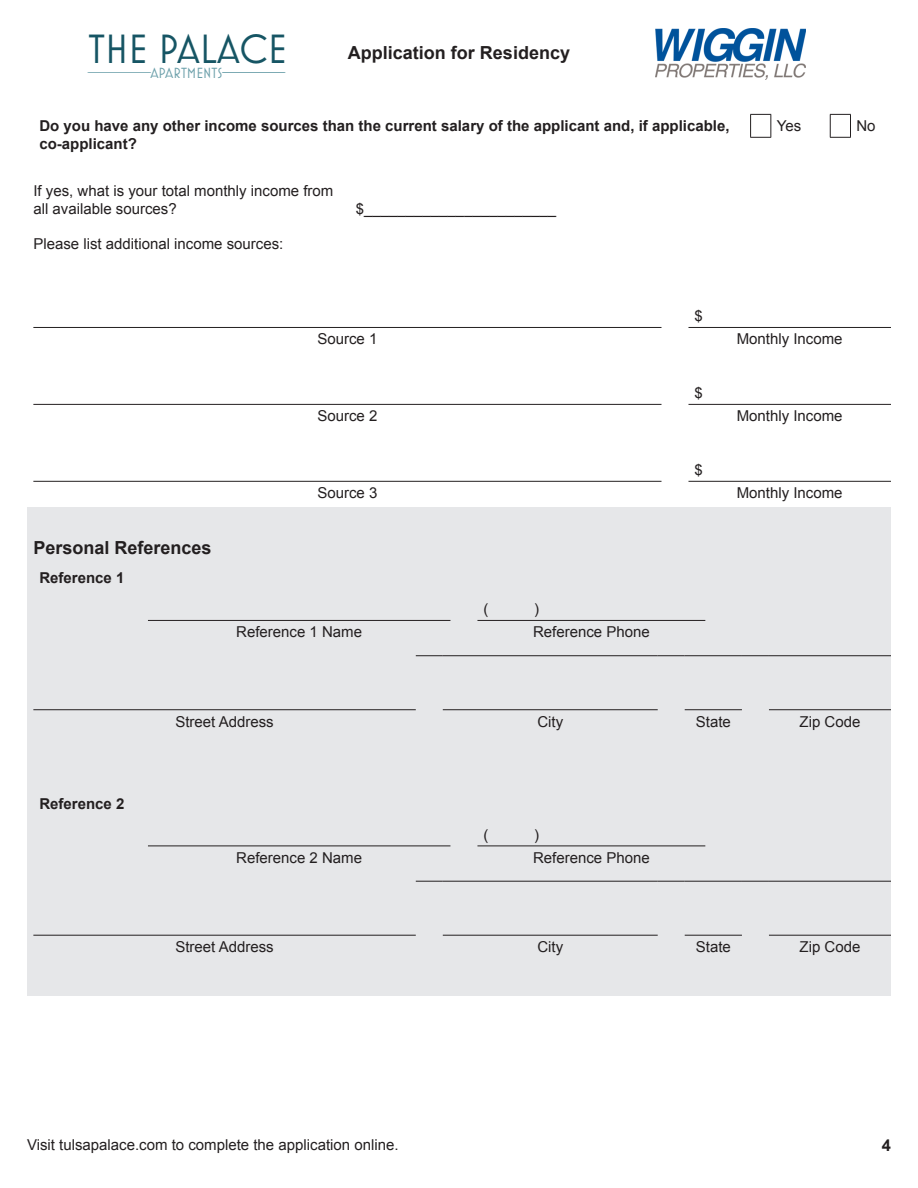
<style>
.page{position:relative;width:918px;height:1188px;background:#fff}
.page>*{position:absolute;margin:0;border:0;box-sizing:border-box;transform-origin:0 0}
.t1{font:41.55px "Mostra Nuova";color:#165564}
.t2{font:700 18px "Arial";color:#231f20}
.t3{font:700 16.5px "Arial";color:#231f20}
.t4{font:15px/18px "Arial";color:#231f20}
.t5{font:700 15px/18px "Arial";color:#231f20}
.t6{font:15px "Mostra Nuova";color:#6ca0aa}
</style>
<div class="page">
<svg style="left:87px;top:72px;width:64px;height:1px"></svg>
<svg style="left:222px;top:72px;width:64px;height:1px"></svg>
<img style="left:655px;top:29px;width:150px;height:51px">
<div style="left:27px;top:508px;width:864px;height:488px;background:#e6e7e9"></div>
<svg style="left:750px;top:114px;width:21px;height:24px"></svg>
<svg style="left:830px;top:114px;width:21px;height:24px"></svg>
<hr style="left:33px;top:327px;width:629px;height:1px;background:#231f20">
<hr style="left:688px;top:327px;width:203px;height:1px;background:#231f20">
<hr style="left:33px;top:404px;width:629px;height:1px;background:#231f20">
<hr style="left:688px;top:404px;width:203px;height:1px;background:#231f20">
<hr style="left:33px;top:481px;width:629px;height:1px;background:#231f20">
<hr style="left:688px;top:481px;width:203px;height:1px;background:#231f20">
<hr style="left:148px;top:620px;width:302px;height:1px;background:#231f20">
<hr style="left:477px;top:620px;width:228px;height:1px;background:#231f20">
<hr style="left:33px;top:709px;width:383px;height:1px;background:#231f20">
<hr style="left:443px;top:709px;width:215px;height:1px;background:#231f20">
<hr style="left:685px;top:709px;width:57px;height:1px;background:#231f20">
<hr style="left:769px;top:709px;width:122px;height:1px;background:#231f20">
<svg style="left:416px;top:655px;width:27px;height:1px"></svg>
<hr style="left:443px;top:655px;width:215px;height:1px;background:#231f20">
<svg style="left:658px;top:655px;width:27px;height:1px"></svg>
<hr style="left:685px;top:655px;width:57px;height:1px;background:#231f20">
<svg style="left:742px;top:655px;width:27px;height:1px"></svg>
<hr style="left:769px;top:655px;width:122px;height:1px;background:#231f20">
<hr style="left:148px;top:846px;width:302px;height:1px;background:#231f20">
<hr style="left:477px;top:846px;width:228px;height:1px;background:#231f20">
<hr style="left:33px;top:935px;width:383px;height:1px;background:#231f20">
<hr style="left:443px;top:935px;width:215px;height:1px;background:#231f20">
<hr style="left:685px;top:935px;width:57px;height:1px;background:#231f20">
<hr style="left:769px;top:935px;width:122px;height:1px;background:#231f20">
<svg style="left:416px;top:881px;width:27px;height:1px"></svg>
<hr style="left:443px;top:881px;width:215px;height:1px;background:#231f20">
<svg style="left:658px;top:881px;width:27px;height:1px"></svg>
<hr style="left:685px;top:881px;width:57px;height:1px;background:#231f20">
<svg style="left:742px;top:881px;width:27px;height:1px"></svg>
<hr style="left:769px;top:881px;width:122px;height:1px;background:#231f20">
<h1 class="t1" style="left:89px;top:25px;width:200px">THE PALACE</h1>
<p class="t6" style="left:150px;top:64px;width:74px">APARTMENTS</p>
<p class="t2" style="left:348px;top:40px;width:224px">Application for Residency</p>
<p class="t5" style="left:39px;top:117px;width:692px">Do you have any other income sources than the current salary of the applicant and, if applicable, co-applicant?</p>
<p class="t4" style="left:777px;top:117px;width:26px">Yes</p>
<p class="t4" style="left:856px;top:117px;width:21px">No</p>
<p class="t4" style="left:33px;top:182px;width:302px">If yes, what is your total monthly income from all available sources?</p>
<p class="t4" style="left:356px;top:200px;width:202px">$_______________________</p>
<p class="t4" style="left:33px;top:235px;width:252px">Please list additional income sources:</p>
<p class="t2" style="left:33px;top:536px;width:180px">Personal References</p>
<p class="t5" style="left:39px;top:570px;width:87px">Reference 1</p>
<p class="t4" style="left:694px;top:307px;width:10px">$</p>
<p class="t4" style="left:317px;top:330px;width:62px">Source 1</p>
<p class="t4" style="left:737px;top:330px;width:107px">Monthly Income</p>
<p class="t4" style="left:694px;top:384px;width:10px">$</p>
<p class="t4" style="left:317px;top:407px;width:62px">Source 2</p>
<p class="t4" style="left:737px;top:407px;width:107px">Monthly Income</p>
<p class="t4" style="left:694px;top:461px;width:10px">$</p>
<p class="t4" style="left:317px;top:484px;width:62px">Source 3</p>
<p class="t4" style="left:737px;top:484px;width:107px">Monthly Income</p>
<p class="t4" style="left:483px;top:600px;width:6px">(</p>
<p class="t4" style="left:534px;top:600px;width:6px">)</p>
<p class="t4" style="left:236px;top:623px;width:127px">Reference 1 Name</p>
<p class="t4" style="left:533px;top:623px;width:118px">Reference Phone</p>
<p class="t5" style="left:39px;top:795px;width:87px">Reference 2</p>
<p class="t4" style="left:175px;top:713px;width:100px">Street Address</p>
<p class="t4" style="left:537px;top:713px;width:27px">City</p>
<p class="t4" style="left:696px;top:713px;width:37px">State</p>
<p class="t4" style="left:800px;top:713px;width:62px">Zip Code</p>
<p class="t4" style="left:483px;top:826px;width:6px">(</p>
<p class="t4" style="left:534px;top:826px;width:6px">)</p>
<p class="t4" style="left:236px;top:849px;width:127px">Reference 2 Name</p>
<p class="t4" style="left:533px;top:849px;width:118px">Reference Phone</p>
<p class="t4" style="left:175px;top:938px;width:100px">Street Address</p>
<p class="t4" style="left:537px;top:938px;width:27px">City</p>
<p class="t4" style="left:696px;top:938px;width:37px">State</p>
<p class="t4" style="left:800px;top:938px;width:62px">Zip Code</p>
<p class="t4" style="left:27px;top:1136px;width:373px">Visit tulsapalace.com to complete the application online.</p>
<p class="t3" style="left:882px;top:1134px;width:11px">4</p>
</div>
